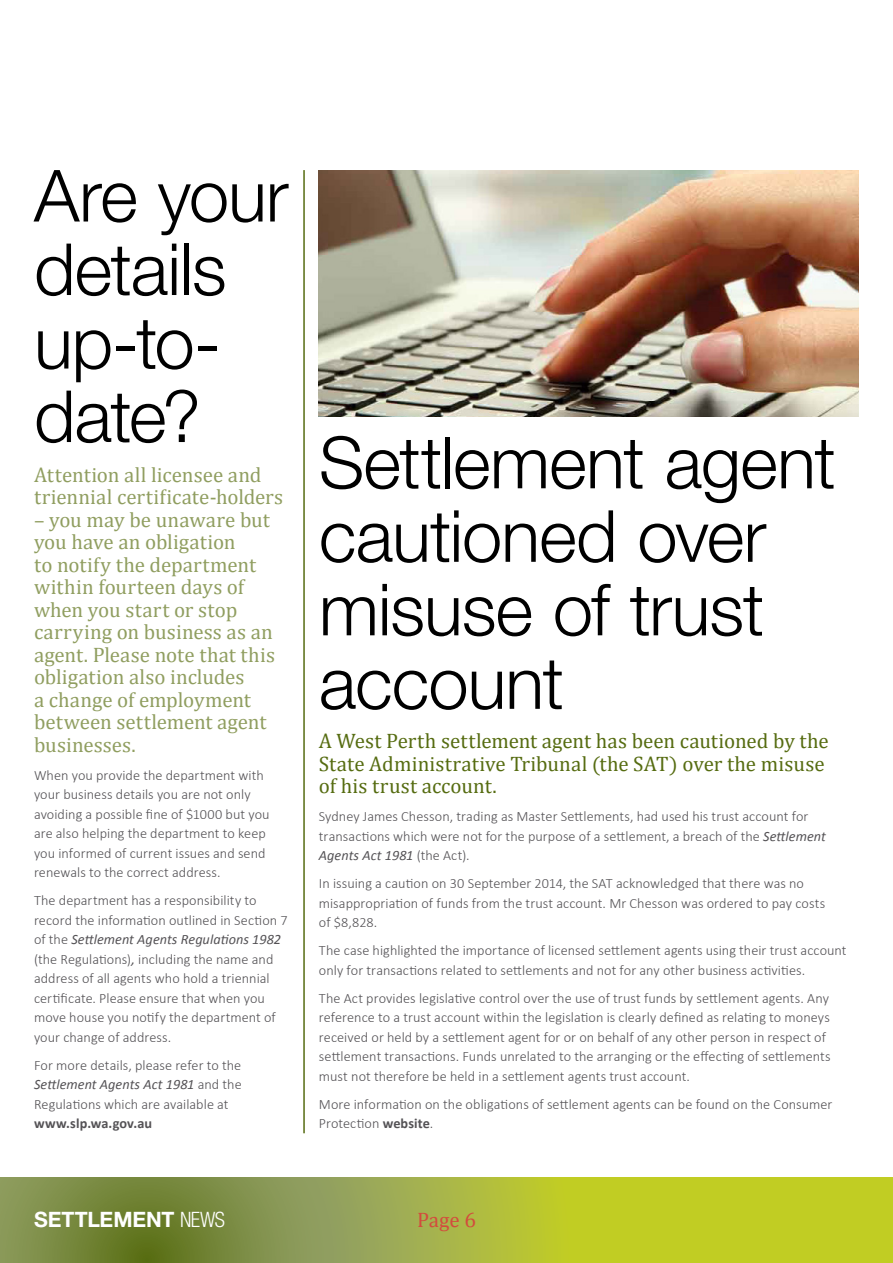
<style>
.page{position:relative;width:893px;height:1263px;background:#fff}
.page>*{position:absolute;margin:0;border:0;box-sizing:border-box;transform-origin:0 0}
.SN_Main_heading{font:300 72px/73.5px "Helvetica Neue LT Std";letter-spacing:-.015em;color:#000}
.t1{font:700 21.15px "Helvetica Neue LT Std";color:#fff}
.SN_Intro_para{font:21px/22.5px "Cambria Math";color:#909e60}
.SN_Intro_para-2{font:21px/22.5px "Cambria Math";letter-spacing:.005em;color:#566c11}
.t2{font:21px "Cambria Math";color:#d34b3d}
.SN_Body_text{font:300 14.25px/19.5px "Calibri";letter-spacing:.005em;color:#545255}
.s1{font-weight:400;font-style:italic}
.s2{font-weight:700}
.s3{font-weight:300;font-stretch:condensed}
</style>
<div class="page">
<svg style="left:0;top:1178px;width:893px;height:85px;background:#a0ae38"></svg>
<hr style="left:303px;top:170px;width:2px;height:963px;background:#566c11">
<img style="left:319px;top:170px;width:540px;height:247px">
<p class="SN_Main_heading" style="left:34px;top:158px;width:256px">Are your details up-to&shy;date?</p>
<p class="SN_Intro_para" style="left:34px;top:463px;width:251px">Attention all licensee and triennial certificate-holders</p>
<p class="SN_Intro_para" style="left:34px;top:508px;width:243px">– you may be unaware but you have an obligation<br>to notify the department within fourteen days of when you start or stop carrying on business as an agent. Please note that this obligation also includes<br>a change of employment between settlement agent businesses.</p>
<p class="SN_Body_text" style="left:34px;top:765px;width:237px">When you provide the department with your business details you are not only avoiding a possible fine of $1000 but you are also helping the department to keep you informed of current issues and send renewals to the correct address.</p>
<p class="SN_Body_text" style="left:34px;top:890px;width:255px">The department has a responsibility to record the information outlined in Section 7 of the <span class="s1">Settlement Agents Regulations 1982 </span>(the Regulations)<span class="s1">,</span> including the name and address of all agents who hold a triennial certificate. Please ensure that when you move house you notify the department of your change of address.</p>
<p class="SN_Body_text" style="left:34px;top:1055px;width:209px">For more details, please refer to the<br><span class="s1">Settlement Agents Act 1981</span> and the<br>Regulations which are available at <span class="s2">www.slp.wa.gov.au</span></p>
<p class="SN_Main_heading" style="left:319px;top:424px;width:518px">Settlement agent cautioned over misuse of trust account</p>
<p class="SN_Intro_para-2" style="left:319px;top:730px;width:511px">A West Perth settlement agent has been cautioned by the<br>State Administrative Tribunal (the SAT) over the misuse of his trust account.</p>
<p class="SN_Body_text" style="left:319px;top:807px;width:508px">Sydney James Chesson, trading as Master Settlements, had used his trust account for transactions which were not for the purpose of a settlement, a breach of the <span class="s1">Settlement<br>Agents Act 1981</span> (the Act).</p>
<p class="SN_Body_text" style="left:319px;top:874px;width:508px">In issuing a caution on 30 September 2014, the SAT acknowledged that there was no misappropriation of funds from the trust account. Mr Chesson was ordered to pay costs of $8,828.</p>
<p class="SN_Body_text" style="left:319px;top:941px;width:529px">The case highlighted the importance of licensed settlement agents using their trust account only for transactions related to settlements and not for any other business activities.</p>
<p class="SN_Body_text" style="left:319px;top:988px;width:513px">The Act provides legislative control over the use of trust funds by settlement agents. Any reference to a trust account within the legislation is clearly defined as relating to moneys received or held by a settlement agent for or on behalf of any other person in respect of settlement transactions. Funds unrelated to the arranging or the effecting of settlements must not therefore be held in a settlement agents trust account.</p>
<p class="SN_Body_text" style="left:319px;top:1094px;width:515px">More information on the obligations of settlement agents can be found on the Consumer<br>Protection <span class="s2">website</span>.</p>
<h2 class="t1" style="left:34px;top:1206px;width:192px">SETTLEMENT <span class="s3">NEWS</span></h2>
<h3 class="t2" style="left:417px;top:1207px;width:60px">Page 6</h3>
</div>
